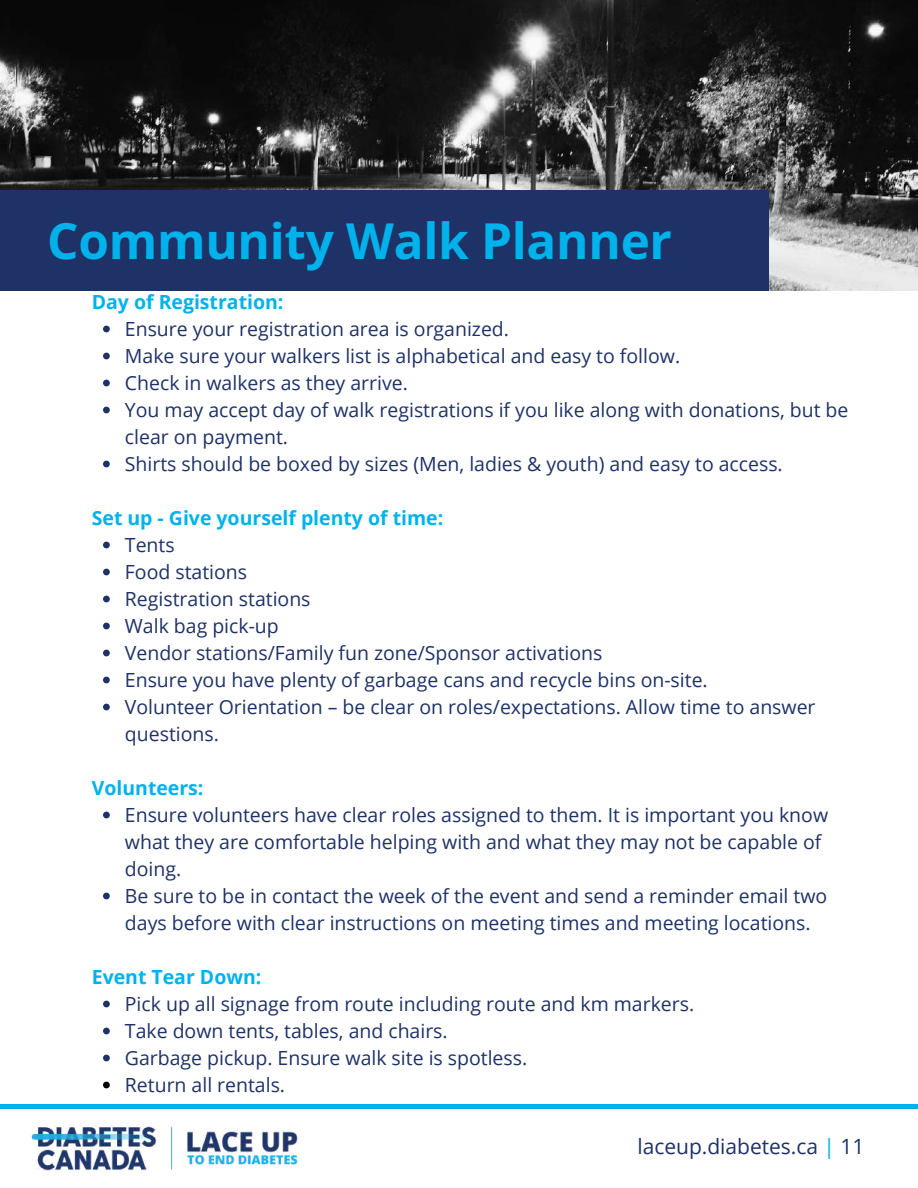
<style>
.page{position:relative;width:918px;height:1188px;background:#fff}
.page>*{position:absolute;margin:0;border:0;box-sizing:border-box;transform-origin:0 0}
.t1{font:700 49.5px "Open Sans";letter-spacing:-.005em;color:#00b2eb}
.t2{font:21px "Open Sans";color:#1e3268}
.t3{font:19.5px/27px "Open Sans";color:#1e3268}
.t4{font:700 19.5px "Open Sans";color:#00b2eb}
.s1{color:#00b2eb}
</style>
<div class="page">
<div style="left:0;top:1104px;width:918px;height:5px;background:#00b2eb"></div>
<img style="left:31px;top:1125px;width:267px;height:46px">
<svg style="left:103px;top:326px;width:7px;height:6px"></svg>
<svg style="left:103px;top:353px;width:7px;height:6px"></svg>
<svg style="left:103px;top:380px;width:7px;height:6px"></svg>
<svg style="left:103px;top:407px;width:7px;height:6px"></svg>
<svg style="left:103px;top:461px;width:7px;height:6px"></svg>
<svg style="left:103px;top:542px;width:7px;height:6px"></svg>
<svg style="left:103px;top:569px;width:7px;height:6px"></svg>
<svg style="left:103px;top:596px;width:7px;height:6px"></svg>
<svg style="left:103px;top:623px;width:7px;height:6px"></svg>
<svg style="left:103px;top:650px;width:7px;height:6px"></svg>
<svg style="left:103px;top:677px;width:7px;height:6px"></svg>
<svg style="left:103px;top:704px;width:7px;height:6px"></svg>
<svg style="left:103px;top:812px;width:7px;height:6px"></svg>
<svg style="left:103px;top:893px;width:7px;height:6px"></svg>
<svg style="left:103px;top:1001px;width:7px;height:6px"></svg>
<svg style="left:103px;top:1028px;width:7px;height:6px"></svg>
<svg style="left:103px;top:1055px;width:7px;height:6px"></svg>
<svg style="left:103px;top:1082px;width:7px;height:6px"></svg>
<img style="left:0;top:0;width:918px;height:290px">
<div style="left:0;top:190px;width:769px;height:100px;background:#1e3268"></div>
<h1 class="t1" style="left:47px;top:206px;width:626px">Community Walk Planner</h1>
<p class="t4" style="left:92px;top:288px;width:193px">Day of Registration:</p>
<p class="t3" style="left:125px;top:315px;width:725px">Ensure your registration area is organized.<br>Make sure your walkers list is alphabetical and easy to follow.<br>Check in walkers as they arrive.<br>You may accept day of walk registrations if you like along with donations, but be clear on payment.<br>Shirts should be boxed by sizes (Men, ladies &amp; youth) and easy to access.</p>
<p class="t4" style="left:92px;top:504px;width:353px">Set up - Give yourself plenty of time:</p>
<p class="t3" style="left:125px;top:531px;width:692px">Tents<br>Food stations<br>Registration stations<br>Walk bag pick-up<br>Vendor stations/Family fun zone/Sponsor activations<br>Ensure you have plenty of garbage cans and recycle bins on-site.<br>Volunteer Orientation – be clear on roles/expectations. Allow time to answer questions.</p>
<p class="t4" style="left:92px;top:774px;width:113px">Volunteers:</p>
<p class="t3" style="left:125px;top:801px;width:705px">Ensure volunteers have clear roles assigned to them. It is important you know what they are comfortable helping with and what they may not be capable of doing.<br>Be sure to be in contact the week of the event and send a reminder email two days before with clear instructions on meeting times and meeting locations.</p>
<p class="t4" style="left:92px;top:963px;width:171px">Event Tear Down:</p>
<p class="t3" style="left:125px;top:990px;width:571px">Pick up all signage from route including route and km markers.<br>Take down tents, tables, and chairs.<br>Garbage pickup. Ensure walk site is spotless.<br>Return all rentals.</p>
<p class="t2" style="left:638px;top:1132px;width:229px">laceup.diabetes.ca <span class="s1">|</span> 11</p>
</div>
